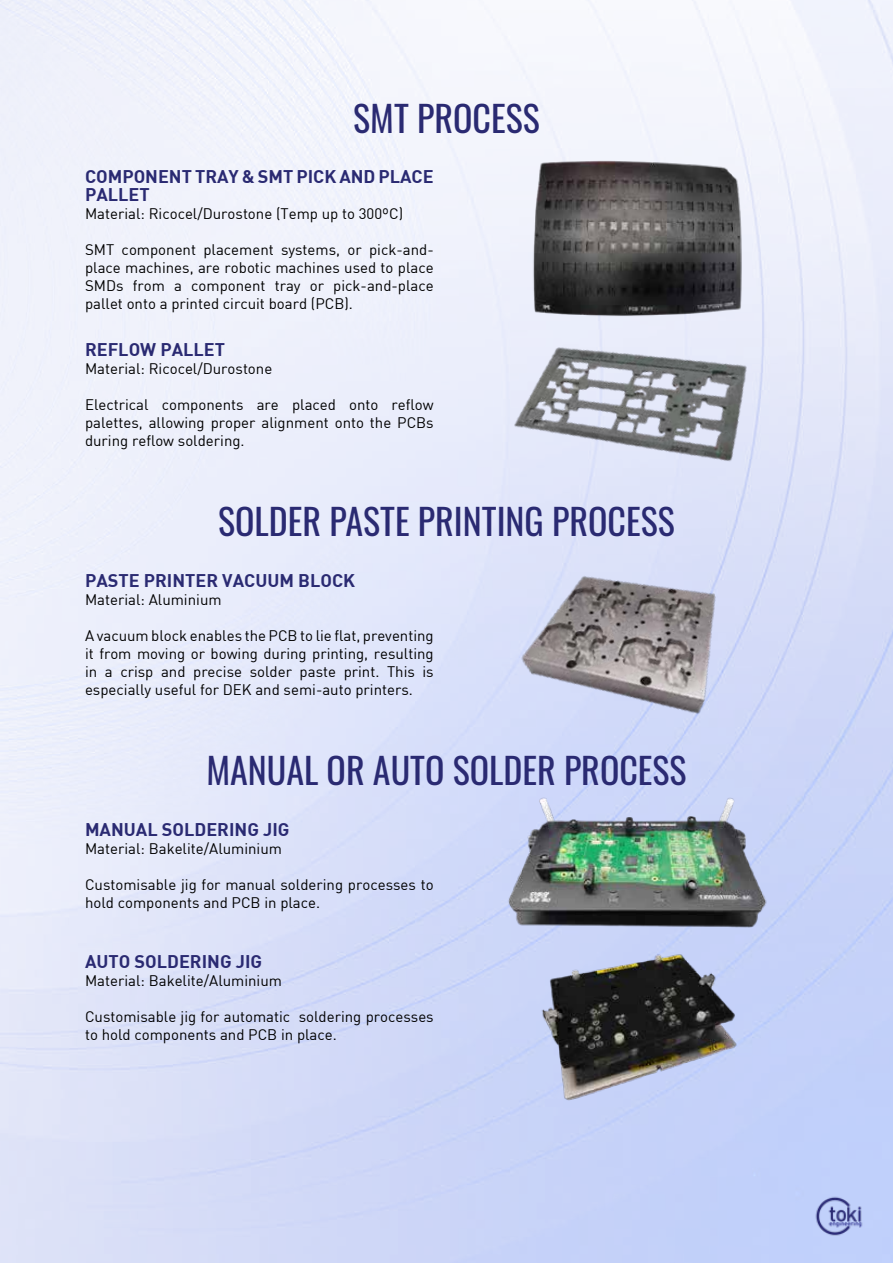
<style>
.page{position:relative;width:893px;height:1263px;background:#fff}
.page>*{position:absolute;margin:0;border:0;box-sizing:border-box;transform-origin:0 0}
.t1{font:36px "Oswald";color:#2a2a72}
.t2{font:700 18px/18px "DIN";color:#2a2a72}
.t3{font:15px/18px "DIN";color:#000;text-align:justify}
</style>
<div class="page">
<img style="left:808px;top:1187px;width:64px;height:57px">
<img style="left:494px;top:133px;width:279px;height:148px">
<img style="left:489px;top:281px;width:289px;height:247px">
<img style="left:493px;top:511px;width:322px;height:265px">
<img style="left:498px;top:752px;width:275px;height:204px">
<img style="left:508px;top:936px;width:255px;height:191px">
<h1 class="t1" style="left:353px;top:86px;width:188px">SMT PROCESS</h1>
<p class="t2" style="left:85px;top:169px;width:350px">COMPONENT TRAY &amp; SMT PICK AND PLACE<br>PALLET</p>
<p class="t3" style="left:85px;top:206px;width:320px">Material: Ricocel/Durostone (Temp up to 300ºC)</p>
<p class="t3" style="left:85px;top:242px;width:350px">SMT component placement systems, or pick-and&shy;place machines, are robotic machines used to place SMDs from a component tray or pick-and-place pallet onto a printed circuit board (PCB).</p>
<p class="t2" style="left:85px;top:341px;width:142px">REFLOW PALLET</p>
<p class="t3" style="left:85px;top:361px;width:189px">Material: Ricocel/Durostone</p>
<p class="t3" style="left:85px;top:397px;width:350px">Electrical components are placed onto reflow palettes, allowing proper alignment onto the PCBs during reflow soldering.</p>
<h1 class="t1" style="left:218px;top:490px;width:458px">SOLDER PASTE PRINTING PROCESS</h1>
<p class="t2" style="left:85px;top:572px;width:272px">PASTE PRINTER VACUUM BLOCK</p>
<p class="t3" style="left:85px;top:591px;width:138px">Material: Aluminium</p>
<p class="t3" style="left:85px;top:627px;width:350px">A vacuum block enables the PCB to lie flat, preventing it from moving or bowing during printing, resulting in a crisp and precise solder paste print. This is especially useful for DEK and semi-auto printers.</p>
<h1 class="t1" style="left:206px;top:738px;width:482px">MANUAL OR AUTO SOLDER PROCESS</h1>
<p class="t2" style="left:85px;top:821px;width:206px">MANUAL SOLDERING JIG</p>
<p class="t3" style="left:85px;top:840px;width:198px">Material: Bakelite/Aluminium</p>
<p class="t3" style="left:85px;top:876px;width:350px">Customisable jig for manual soldering processes to hold components and PCB in place.</p>
<p class="t2" style="left:85px;top:953px;width:179px">AUTO SOLDERING JIG</p>
<p class="t3" style="left:85px;top:972px;width:198px">Material: Bakelite/Aluminium</p>
<p class="t3" style="left:85px;top:1008px;width:350px">Customisable jig for automatic soldering processes to hold components and PCB in place.</p>
</div>
